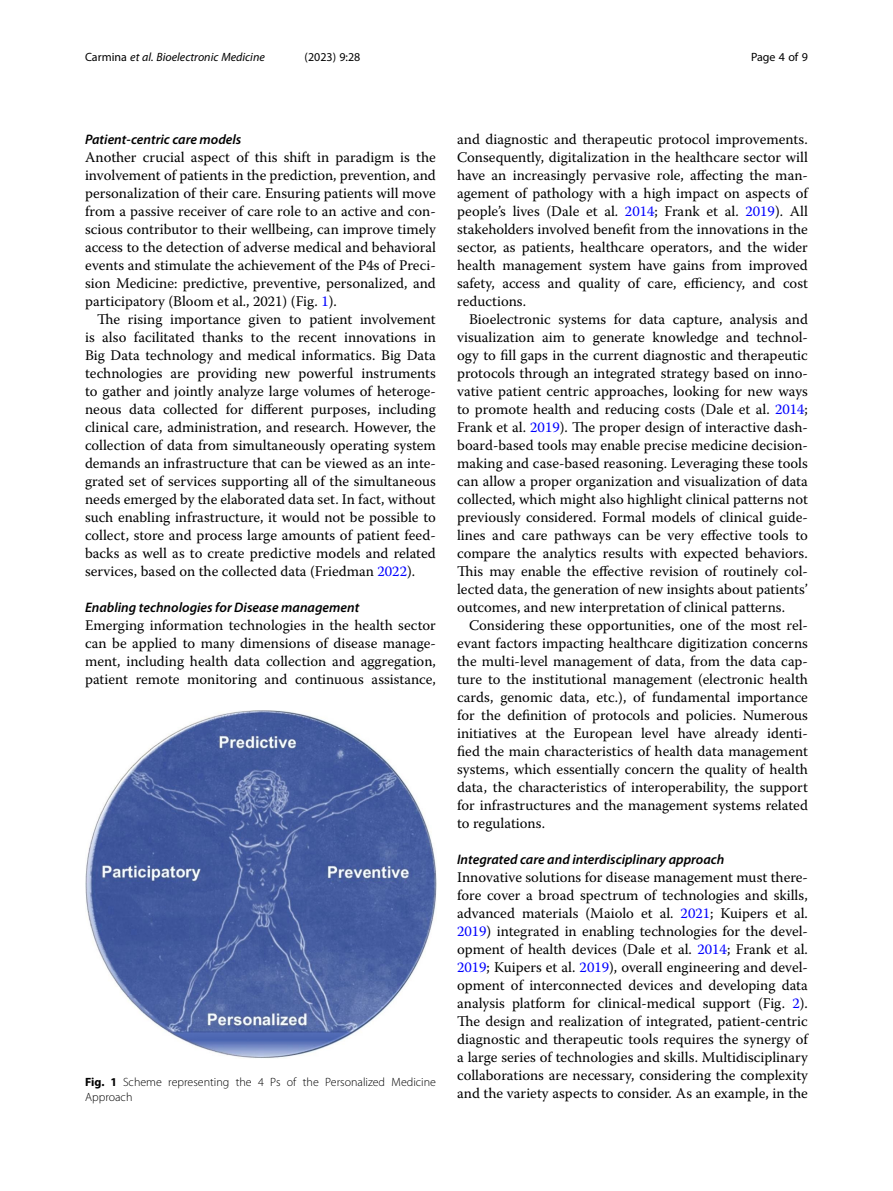
<style>
.page{position:relative;width:893px;height:1191px;background:#fff}
.page>*{position:absolute;margin:0;border:0;box-sizing:border-box;transform-origin:0 0}
.Body_Text_Indent{font:14.7px/18px "Warnock Pro";color:#000;text-align:justify}
.Body_Text{font:14.7px/18px "Warnock Pro";color:#000;text-align:justify}
.Head_3{font:italic 600 13.8px "Myriad Pro";color:#000}
.Figure_Caption{font:300 12px/15px "Myriad Pro";color:#000}
.t1{font:italic 12px "Myriad Pro";color:#000}
.t2{font:12px "Myriad Pro";color:#000}
.s1{font-style:normal}
.s2{color:#00f}
.s3{font-weight:700}
</style>
<div class="page">
<img style="left:85px;top:710px;width:351px;height:348px">
<p class="t1" style="left:85px;top:50px;width:181px"><span class="s1">Carmina</span> et al. Bioelectronic Medicine</p>
<p class="t2" style="left:305px;top:50px;width:57px">(2023) 9:28</p>
<p class="t2" style="left:751px;top:50px;width:58px">Page 4 of 9</p>
<p class="Head_3" style="left:85px;top:131px;width:158px">Patient-centric care models</p>
<p class="Body_Text" style="left:85px;top:148px;width:352px">Another crucial aspect of this shift in paradigm is the involvement of patients in the prediction, prevention, and personalization of their care. Ensuring patients will move from a passive receiver of care role to an active and con&shy;scious contributor to their wellbeing, can improve timely access to the detection of adverse medical and behavioral events and stimulate the achievement of the P4s of Preci&shy;sion Medicine: predictive, preventive, personalized, and participatory (Bloom et al., 2021) (Fig. <span class="s2">1</span>).</p>
<p class="Body_Text_Indent" style="left:85px;top:310px;width:352px;text-indent:12px">The rising importance given to patient involvement is also facilitated thanks to the recent innovations in Big Data technology and medical informatics. Big Data technologies are providing new powerful instruments to gather and jointly analyze large volumes of heteroge&shy;neous data collected for different purposes, including clinical care, administration, and research. However, the collection of data from simultaneously operating system demands an infrastructure that can be viewed as an inte&shy;grated set of services supporting all of the simultaneous needs emerged by the elaborated data set. In fact, without such enabling infrastructure, it would not be possible to collect, store and process large amounts of patient feed&shy;backs as well as to create predictive models and related services, based on the collected data (Friedman <span class="s2">2022</span>).</p>
<p class="Head_3" style="left:85px;top:599px;width:276px">Enabling technologies for Disease management</p>
<p class="Body_Text" style="left:85px;top:616px;width:352px">Emerging information technologies in the health sector can be applied to many dimensions of disease manage&shy;ment, including health data collection and aggregation, patient remote monitoring and continuous assistance,</p>
<p class="Figure_Caption" style="left:85px;top:1074px;width:352px"><span class="s3">Fig. 1</span> Scheme representing the 4 Ps of the Personalized Medicine<br>Approach</p>
<p class="Body_Text" style="left:457px;top:130px;width:352px">and diagnostic and therapeutic protocol improvements.<br>Consequently, digitalization in the healthcare sector will have an increasingly pervasive role, affecting the man&shy;agement of pathology with a high impact on aspects of people’s lives (Dale et al. <span class="s2">2014</span>; Frank et al. <span class="s2">2019</span>). All stakeholders involved benefit from the innovations in the sector, as patients, healthcare operators, and the wider health management system have gains from improved safety, access and quality of care, efficiency, and cost reductions.</p>
<p class="Body_Text_Indent" style="left:457px;top:310px;width:352px;text-indent:12px">Bioelectronic systems for data capture, analysis and visualization aim to generate knowledge and technol&shy;ogy to fill gaps in the current diagnostic and therapeutic protocols through an integrated strategy based on inno&shy;vative patient centric approaches, looking for new ways to promote health and reducing costs (Dale et al. <span class="s2">2014</span>; Frank et al. <span class="s2">2019</span>). The proper design of interactive dash&shy;board-based tools may enable precise medicine decision&shy;making and case-based reasoning. Leveraging these tools can allow a proper organization and visualization of data collected, which might also highlight clinical patterns not previously considered. Formal models of clinical guide&shy;lines and care pathways can be very effective tools to compare the analytics results with expected behaviors.<br>This may enable the effective revision of routinely col&shy;lected data, the generation of new insights about patients’ outcomes, and new interpretation of clinical patterns.</p>
<p class="Body_Text_Indent" style="left:457px;top:616px;width:352px;text-indent:12px">Considering these opportunities, one of the most rel&shy;evant factors impacting healthcare digitization concerns the multi-level management of data, from the data cap&shy;ture to the institutional management (electronic health cards, genomic data, etc.), of fundamental importance for the definition of protocols and policies. Numerous initiatives at the European level have already identi&shy;fied the main characteristics of health data management systems, which essentially concern the quality of health data, the characteristics of interoperability, the support for infrastructures and the management systems related to regulations.</p>
<p class="Head_3" style="left:457px;top:851px;width:269px">Integrated care and interdisciplinary approach</p>
<p class="Body_Text" style="left:457px;top:868px;width:352px">Innovative solutions for disease management must there&shy;fore cover a broad spectrum of technologies and skills, advanced materials (Maiolo et al. <span class="s2">2021</span>; Kuipers et al.<br><span class="s2">2019</span>) integrated in enabling technologies for the devel&shy;opment of health devices (Dale et al. <span class="s2">2014</span>; Frank et al.<br><span class="s2">2019</span>; Kuipers et al. <span class="s2">2019</span>), overall engineering and devel&shy;opment of interconnected devices and developing data analysis platform for clinical-medical support (Fig. <span class="s2">2</span>).<br>The design and realization of integrated, patient-centric diagnostic and therapeutic tools requires the synergy of a large series of technologies and skills. Multidisciplinary collaborations are necessary, considering the complexity and the variety aspects to consider. As an example, in the</p>
</div>
